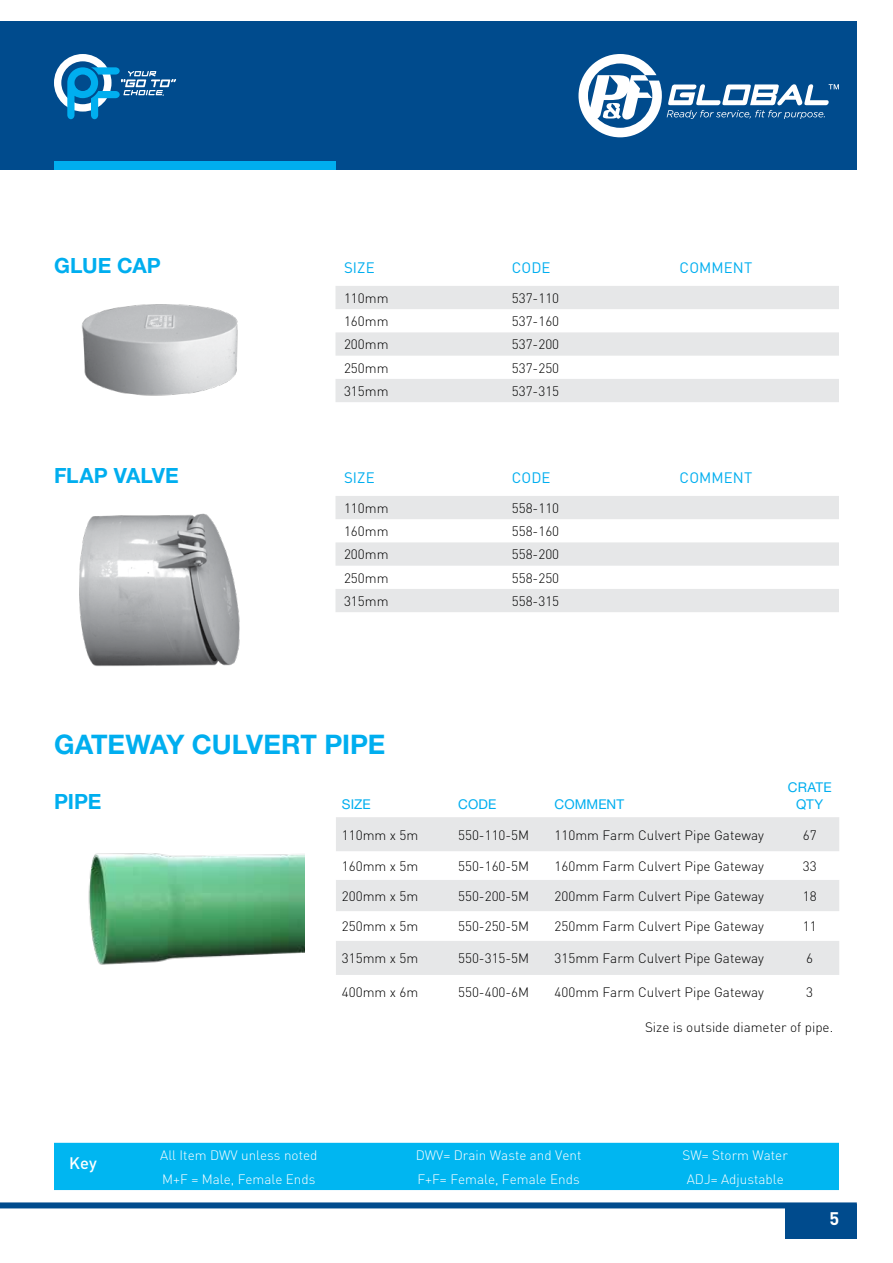
<style>
.page{position:relative;width:893px;height:1263px;background:#fff}
.page>*{position:absolute;margin:0;border:0;box-sizing:border-box;transform-origin:0 0}
.t1{font:700 27px "Helvetica Neue LT Pro";letter-spacing:-.005em;color:#00aeef}
.t2{font:700 21px "Helvetica Neue LT Pro";letter-spacing:.005em;color:#00aeef}
.t3{font:700 18px "DIN";color:#fff}
.t4{font:500 16.5px "DIN";color:#fff}
.t5{font:15px "DIN";letter-spacing:.005em;color:#00aeef}
.t6{font:300 13.5px "DIN";color:#000}
.t7{font:300 13.5px "DIN";color:#fff}
.t8{font:13.5px/16.2px "Helvetica Neue LT Pro";letter-spacing:.005em;color:#00aeef;text-align:center}
</style>
<div class="page">
<div style="left:785px;top:1204px;width:72px;height:34px;background:#004b8d"></div>
<div style="left:54px;top:1143px;width:785px;height:47px;background:#00b6f1"></div>
<div style="left:0;top:1202px;width:857px;height:6px;background:#004b8d"></div>
<div style="left:0;top:21px;width:857px;height:149px;background:#004b8d"></div>
<div style="left:54px;top:162px;width:281px;height:8px;background:#00aeef"></div>
<svg style="left:578px;top:54px;width:261px;height:83px"></svg>
<svg style="left:54px;top:54px;width:122px;height:65px"></svg>
<svg style="left:335px;top:286px;width:504px;height:116px;fill:#e6e7e8"></svg>
<svg style="left:335px;top:496px;width:504px;height:116px;fill:#e6e7e8"></svg>
<img style="left:79px;top:513px;width:161px;height:154px">
<img style="left:81px;top:304px;width:157px;height:92px">
<svg style="left:336px;top:817px;width:503px;height:158px;fill:#e6e7e8"></svg>
<img style="left:88px;top:853px;width:217px;height:112px">
<h2 class="t2" style="left:54px;top:252px;width:108px">GLUE CAP</h2>
<p class="t5" style="left:344px;top:258px;width:32px">SIZE</p>
<p class="t5" style="left:512px;top:258px;width:40px">CODE</p>
<p class="t5" style="left:680px;top:258px;width:74px">COMMENT</p>
<p class="t6" style="left:344px;top:290px;width:46px">110mm</p>
<p class="t6" style="left:512px;top:290px;width:49px">537-110</p>
<p class="t6" style="left:344px;top:313px;width:46px">160mm</p>
<p class="t6" style="left:512px;top:313px;width:49px">537-160</p>
<p class="t6" style="left:344px;top:336px;width:46px">200mm</p>
<p class="t6" style="left:512px;top:336px;width:49px">537-200</p>
<p class="t6" style="left:344px;top:360px;width:46px">250mm</p>
<p class="t6" style="left:512px;top:360px;width:49px">537-250</p>
<p class="t6" style="left:344px;top:383px;width:46px">315mm</p>
<p class="t6" style="left:512px;top:383px;width:49px">537-315</p>
<h2 class="t2" style="left:54px;top:462px;width:126px">FLAP VALVE</h2>
<p class="t5" style="left:344px;top:468px;width:32px">SIZE</p>
<p class="t5" style="left:512px;top:468px;width:40px">CODE</p>
<p class="t5" style="left:680px;top:468px;width:74px">COMMENT</p>
<p class="t6" style="left:344px;top:500px;width:46px">110mm</p>
<p class="t6" style="left:512px;top:500px;width:49px">558-110</p>
<p class="t6" style="left:344px;top:523px;width:46px">160mm</p>
<p class="t6" style="left:512px;top:523px;width:49px">558-160</p>
<p class="t6" style="left:344px;top:546px;width:46px">200mm</p>
<p class="t6" style="left:512px;top:546px;width:49px">558-200</p>
<p class="t6" style="left:344px;top:570px;width:46px">250mm</p>
<p class="t6" style="left:512px;top:570px;width:49px">558-250</p>
<p class="t6" style="left:344px;top:593px;width:46px">315mm</p>
<p class="t6" style="left:512px;top:593px;width:49px">558-315</p>
<h1 class="t1" style="left:54px;top:727px;width:333px">GATEWAY CULVERT PIPE</h1>
<h2 class="t2" style="left:54px;top:788px;width:49px">PIPE</h2>
<p class="t8" style="left:342px;top:795px;width:30px">SIZE</p>
<p class="t8" style="left:458px;top:795px;width:40px">CODE</p>
<p class="t8" style="left:555px;top:795px;width:71px">COMMENT</p>
<p class="t8" style="left:788px;top:779px;width:45px">CRATE<br>QTY</p>
<p class="t4" style="left:69px;top:1153px;width:29px">Key</p>
<p class="t6" style="left:342px;top:826px;width:78px">110mm x 5m</p>
<p class="t6" style="left:458px;top:826px;width:73px">550-110-5M</p>
<p class="t6" style="left:555px;top:826px;width:211px">110mm Farm Culvert Pipe Gateway</p>
<p class="t6" style="left:803px;top:826px;width:15px">67</p>
<p class="t6" style="left:342px;top:858px;width:78px">160mm x 5m</p>
<p class="t6" style="left:458px;top:858px;width:73px">550-160-5M</p>
<p class="t6" style="left:555px;top:858px;width:211px">160mm Farm Culvert Pipe Gateway</p>
<p class="t6" style="left:803px;top:858px;width:15px">33</p>
<p class="t6" style="left:342px;top:888px;width:78px">200mm x 5m</p>
<p class="t6" style="left:458px;top:888px;width:73px">550-200-5M</p>
<p class="t6" style="left:555px;top:888px;width:211px">200mm Farm Culvert Pipe Gateway</p>
<p class="t6" style="left:803px;top:888px;width:15px">18</p>
<p class="t6" style="left:342px;top:918px;width:78px">250mm x 5m</p>
<p class="t6" style="left:458px;top:918px;width:73px">550-250-5M</p>
<p class="t6" style="left:555px;top:918px;width:211px">250mm Farm Culvert Pipe Gateway</p>
<p class="t6" style="left:803px;top:918px;width:15px">11</p>
<p class="t6" style="left:342px;top:950px;width:78px">315mm x 5m</p>
<p class="t6" style="left:458px;top:950px;width:73px">550-315-5M</p>
<p class="t6" style="left:555px;top:950px;width:211px">315mm Farm Culvert Pipe Gateway</p>
<p class="t6" style="left:806px;top:950px;width:8px">6</p>
<p class="t6" style="left:342px;top:983px;width:78px">400mm x 6m</p>
<p class="t6" style="left:458px;top:983px;width:73px">550-400-6M</p>
<p class="t6" style="left:555px;top:983px;width:211px">400mm Farm Culvert Pipe Gateway</p>
<p class="t6" style="left:806px;top:983px;width:8px">3</p>
<p class="t6" style="left:645px;top:1019px;width:190px">Size is outside diameter of pipe.</p>
<p class="t7" style="left:160px;top:1147px;width:159px">All Item DWV unless noted</p>
<p class="t7" style="left:416px;top:1147px;width:167px">DWV= Drain Waste and Vent</p>
<p class="t7" style="left:683px;top:1147px;width:107px">SW= Storm Water</p>
<p class="t7" style="left:162px;top:1170px;width:155px">M+F = Male, Female Ends</p>
<p class="t7" style="left:417px;top:1170px;width:164px">F+F= Female, Female Ends</p>
<p class="t7" style="left:687px;top:1170px;width:99px">ADJ= Adjustable</p>
<h3 class="t3" style="left:829px;top:1207px;width:11px">5</h3>
</div>
